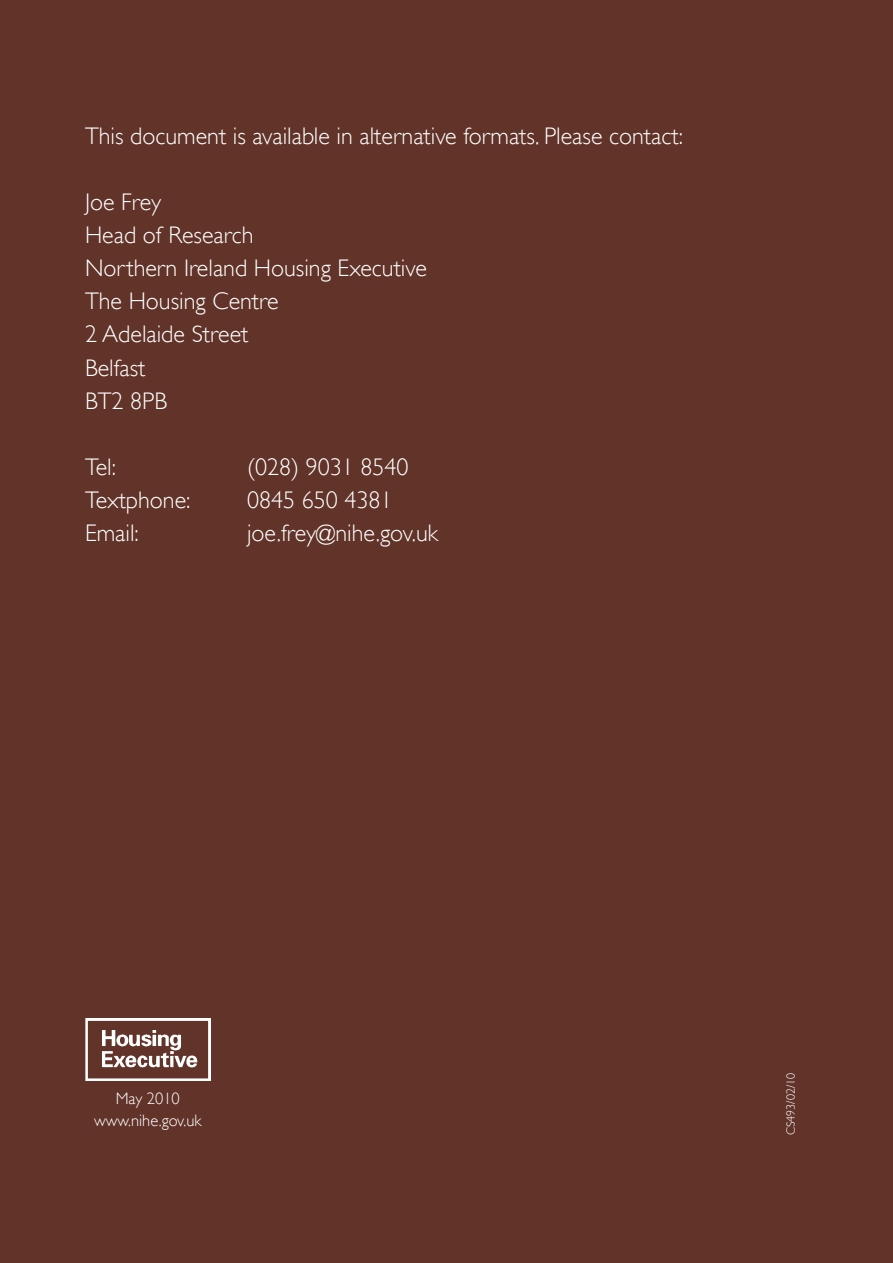
<style>
.page{position:relative;width:893px;height:1263px;background:#613329}
.page>*{position:absolute;margin:0;border:0;box-sizing:border-box;transform-origin:0 0}
.t1{font:300 24px/33px "Gill Sans";color:#fff}
.t2{font:300 16.5px/21.8px "Gill Sans";color:#fff;text-align:center}
.t3{font:300 12px "Gill Sans";color:#fff}
</style>
<div class="page">
<img style="left:85px;top:1018px;width:126px;height:62px">
<p class="t1" style="left:85px;top:120px;width:599px">This document is available in alternative formats. Please contact:</p>
<p class="t1" style="left:85px;top:186px;width:343px">Joe Frey<br>Head of Research<br>Northern Ireland Housing Executive<br>The Housing Centre<br>2 Adelaide Street<br>Belfast<br>BT2 8PB</p>
<p class="t1" style="left:85px;top:450px;width:32px">Tel:</p>
<p class="t1" style="left:247px;top:450px;width:163px">(028) 9031 8540</p>
<p class="t1" style="left:85px;top:483px;width:107px">Textphone:</p>
<p class="t1" style="left:247px;top:483px;width:147px">0845 650 4381</p>
<p class="t1" style="left:85px;top:516px;width:55px">Email:</p>
<p class="t1" style="left:247px;top:516px;width:192px">joe.frey@nihe.gov.uk</p>
<p class="t2" style="left:94px;top:1088px;width:109px">May 2010 www.nihe.gov.uk</p>
<p class="t3" style="left:784px;top:1135px;width:64px;rotate:-90deg">CS493/02/10</p>
</div>
